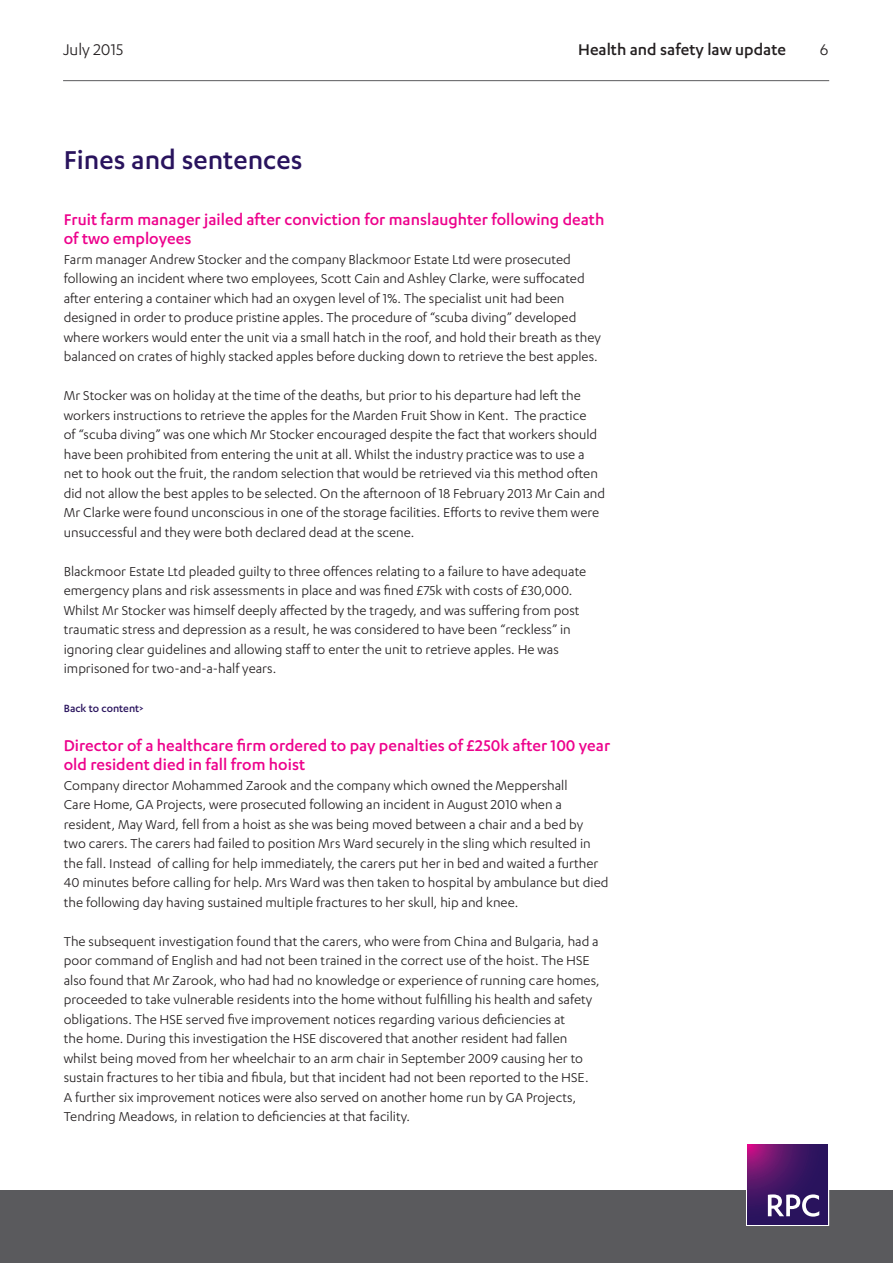
<style>
.page{position:relative;width:893px;height:1263px;background:#fff}
.page>*{position:absolute;margin:0;border:0;box-sizing:border-box;transform-origin:0 0}
.Heading_1{font:500 30px "Karbon";color:#29135d}
.Heading_2__pink{font:500 18px/19.5px "Karbon";color:#ed028c}
.t1{font:500 18px "Karbon";color:#231f20}
.t2{font:18px "Karbon";color:#231f20}
.Body{font:15px/19.5px "Karbon";color:#231f20}
.Body-2{font:500 12px "Karbon";color:#29135d}
</style>
<div class="page">
<hr style="left:63px;top:80px;width:766px;height:1px;background:#5a5a5d">
<div style="left:0;top:1191px;width:893px;height:72px;background:#5a5a5d"></div>
<div style="left:746px;top:1143px;width:83px;height:83px;border:1px solid #fff"></div>
<svg style="left:748px;top:1144px;width:80px;height:80px;background:#461565"></svg>
<svg style="left:768px;top:1194px;width:51px;height:22px"></svg>
<p class="t2" style="left:63px;top:39px;width:62px">July 2015</p>
<p class="t1" style="left:578px;top:39px;width:209px">Health and safety law update</p>
<p class="t2" style="left:820px;top:39px;width:10px">6</p>
<p class="Heading_1" style="left:64px;top:143px;width:240px">Fines and sentences</p>
<p class="Heading_2__pink" style="left:64px;top:209px;width:542px">Fruit farm manager jailed after conviction for manslaughter following death of two employees</p>
<p class="Body" style="left:64px;top:249px;width:539px">Farm manager Andrew Stocker and the company Blackmoor Estate Ltd were prosecuted following an incident where two employees, Scott Cain and Ashley Clarke, were suffocated after entering a container which had an oxygen level of 1%. The specialist unit had been designed in order to produce pristine apples. The procedure of “scuba diving” developed where workers would enter the unit via a small hatch in the roof, and hold their breath as they balanced on crates of highly stacked apples before ducking down to retrieve the best apples.</p>
<p class="Body" style="left:64px;top:385px;width:543px">Mr Stocker was on holiday at the time of the deaths, but prior to his departure had left the workers instructions to retrieve the apples for the Marden Fruit Show in Kent. The practice<br>of “scuba diving” was one which Mr Stocker encouraged despite the fact that workers should have been prohibited from entering the unit at all. Whilst the industry practice was to use a net to hook out the fruit, the random selection that would be retrieved via this method often did not allow the best apples to be selected. On the afternoon of 18 February 2013 Mr Cain and Mr Clarke were found unconscious in one of the storage facilities. Efforts to revive them were unsuccessful and they were both declared dead at the scene.</p>
<p class="Body" style="left:64px;top:561px;width:524px">Blackmoor Estate Ltd pleaded guilty to three offences relating to a failure to have adequate emergency plans and risk assessments in place and was fined £75k with costs of £30,000.<br>Whilst Mr Stocker was himself deeply affected by the tragedy, and was suffering from post traumatic stress and depression as a result, he was considered to have been “reckless” in ignoring clear guidelines and allowing staff to enter the unit to retrieve apples. He was imprisoned for two-and-a-half years.</p>
<p class="Body-2" style="left:64px;top:702px;width:81px">Back to content&gt;</p>
<p class="Heading_2__pink" style="left:64px;top:735px;width:548px">Director of a healthcare firm ordered to pay penalties of £250k after 100 year old resident died in fall from hoist</p>
<p class="Body" style="left:64px;top:775px;width:546px">Company director Mohammed Zarook and the company which owned the Meppershall<br>Care Home, GA Projects, were prosecuted following an incident in August 2010 when a resident, May Ward, fell from a hoist as she was being moved between a chair and a bed by two carers. The carers had failed to position Mrs Ward securely in the sling which resulted in the fall. Instead of calling for help immediately, the carers put her in bed and waited a further 40 minutes before calling for help. Mrs Ward was then taken to hospital by ambulance but died the following day having sustained multiple fractures to her skull, hip and knee.</p>
<p class="Body" style="left:64px;top:931px;width:537px">The subsequent investigation found that the carers, who were from China and Bulgaria, had a poor command of English and had not been trained in the correct use of the hoist. The HSE also found that Mr Zarook, who had had no knowledge or experience of running care homes, proceeded to take vulnerable residents into the home without fulfilling his health and safety obligations. The HSE served five improvement notices regarding various deficiencies at<br>the home. During this investigation the HSE discovered that another resident had fallen whilst being moved from her wheelchair to an arm chair in September 2009 causing her to sustain fractures to her tibia and fibula, but that incident had not been reported to the HSE.<br>A further six improvement notices were also served on another home run by GA Projects, Tendring Meadows, in relation to deficiencies at that facility.</p>
</div>
